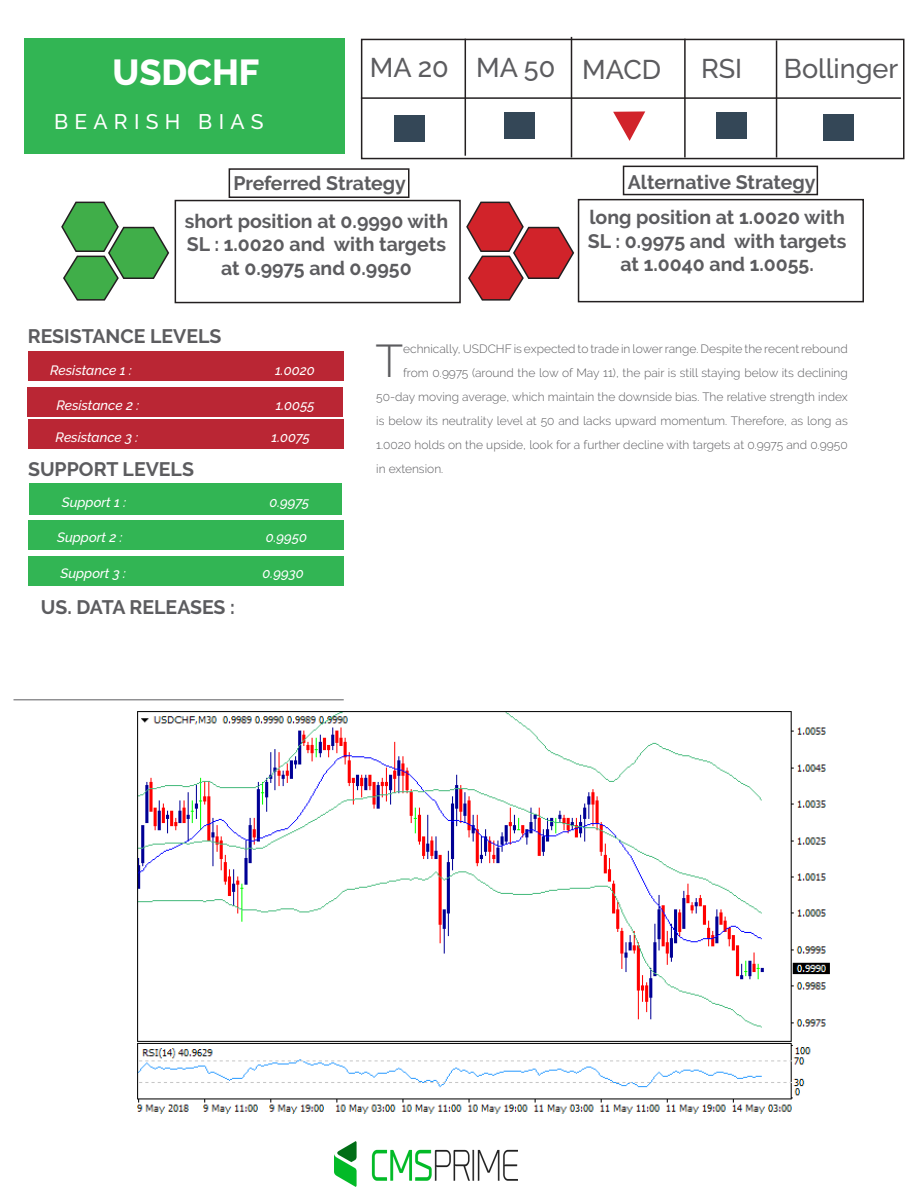
<style>
.page{position:relative;width:918px;height:1188px;background:#fff}
.page>*{position:absolute;margin:0;border:0;box-sizing:border-box;transform-origin:0 0}
.t1{font:300 45.75px "Raleway";color:#5c5c5f}
.t2{font:800 36px "Raleway";color:#fff}
.t3{font:500 27px "Raleway";color:#5c5c5f}
.t4{font:500 21px "Raleway";letter-spacing:.3em;color:#fff}
.t5{font:700 19.5px/23.4px "Raleway";color:#5c5c5f;text-align:center}
.t6{font:italic 500 13.5px "Raleway";color:#fff}
.t7{font:300 12px "Raleway";color:#5c5c5f}
</style>
<div class="page">
<div style="left:29px;top:352px;width:315px;height:29px;background:#ba2634"></div>
<div style="left:27px;top:387px;width:315px;height:30px;background:#ba2634"></div>
<div style="left:29px;top:420px;width:315px;height:29px;background:#ba2634"></div>
<div style="left:29px;top:484px;width:312px;height:31px;background:#32b554"></div>
<div style="left:28px;top:520px;width:315px;height:30px;background:#32b554"></div>
<div style="left:28px;top:556px;width:315px;height:30px;background:#32b554"></div>
<div style="left:24px;top:39px;width:321px;height:115px;background:#32b554"></div>
<img style="left:137px;top:711px;width:693px;height:403px">
<svg style="left:61px;top:201px;width:109px;height:100px"></svg>
<svg style="left:466px;top:201px;width:109px;height:100px"></svg>
<img style="left:334px;top:1141px;width:184px;height:45px">
<div style="left:824px;top:114px;width:30px;height:27px;background:#344757"></div>
<div style="left:716px;top:112px;width:31px;height:27px;background:#344757"></div>
<div style="left:361px;top:39px;width:543px;height:120px;border:2px solid #231f20"></div>
<hr style="left:361px;top:97px;width:540px;height:2px;background:#231f20">
<hr style="left:465px;top:39px;width:1px;height:117px;background:#231f20">
<hr style="left:571px;top:37px;width:1px;height:120px;background:#231f20">
<hr style="left:684px;top:39px;width:2px;height:118px;background:#231f20">
<hr style="left:776px;top:40px;width:1px;height:118px;background:#231f20">
<div style="left:504px;top:112px;width:31px;height:27px;background:#344757"></div>
<div style="left:394px;top:115px;width:31px;height:27px;background:#344757"></div>
<div style="left:229px;top:168px;width:181px;height:30px;border:2px solid #231f20"></div>
<div style="left:175px;top:200px;width:286px;height:103px;border:2px solid #231f20"></div>
<svg style="left:613px;top:111px;width:32px;height:30px"></svg>
<div style="left:623px;top:166px;width:195px;height:29px;border:2px solid #231f20"></div>
<div style="left:578px;top:199px;width:286px;height:103px;border:2px solid #231f20"></div>
<hr style="left:14px;top:699px;width:330px;height:1px;background:#5c5c5f">
<h2 class="t2" style="left:112px;top:52px;width:148px">USDCHF</h2>
<h3 class="t4" style="left:54px;top:109px;width:211px">BEARISH BIAS</h3>
<h3 class="t3" style="left:370px;top:52px;width:293px">MA 20 MA 50 MACD</h3>
<h3 class="t3" style="left:701px;top:53px;width:43px">RSI</h3>
<h3 class="t3" style="left:784px;top:53px;width:116px">Bollinger</h3>
<h3 class="t5" style="left:185px;top:165px;width:265px;line-height:37.7px">Preferred Strategy<br>short position at 0.9990 with</h3>
<h3 class="t5" style="left:187px;top:233px;width:261px">SL : 1.0020 and with targets at 0.9975 and 0.9950</h3>
<h3 class="t5" style="left:589px;top:164px;width:257px;line-height:35.8px">Alternative Strategy<br>long position at 1.0020 with</h3>
<h3 class="t5" style="left:588px;top:229px;width:260px">SL : 0.9975 and with targets at 1.0040 and 1.0055.</h3>
<h3 class="t5" style="left:28px;top:325px;width:195px">RESISTANCE LEVELS</h3>
<p class="t6" style="left:50px;top:362px;width:83px">Resistance 1 :</p>
<p class="t6" style="left:275px;top:362px;width:41px">1.0020</p>
<p class="t6" style="left:56px;top:397px;width:84px">Resistance 2 :</p>
<p class="t6" style="left:276px;top:397px;width:40px">1.0055</p>
<p class="t6" style="left:56px;top:429px;width:84px">Resistance 3 :</p>
<p class="t6" style="left:272px;top:429px;width:40px">1.0075</p>
<h3 class="t5" style="left:28px;top:458px;width:167px">SUPPORT LEVELS</h3>
<p class="t6" style="left:62px;top:495px;width:66px">Support 1 :</p>
<p class="t6" style="left:269px;top:495px;width:41px">0.9975</p>
<p class="t6" style="left:57px;top:529px;width:67px">Support 2 :</p>
<p class="t6" style="left:266px;top:529px;width:43px">0.9950</p>
<p class="t6" style="left:61px;top:565px;width:67px">Support 3 :</p>
<p class="t6" style="left:263px;top:565px;width:43px">0.9930</p>
<h3 class="t5" style="left:41px;top:596px;width:196px">US. DATA RELEASES :</h3>
<h1 class="t1" style="left:375px;top:334px;width:29px">T</h1>
<p class="t7" style="left:403px;top:342px;width:446px">echnically, USDCHF is expected to trade in lower range. Despite the recent rebound</p>
<p class="t7" style="left:403px;top:366px;width:446px">from 0.9975 (around the low of May 11), the pair is still staying below its declining</p>
<p class="t7" style="left:376px;top:390px;width:473px">50-day moving average, which maintain the downside bias. The relative strength index</p>
<p class="t7" style="left:376px;top:414px;width:473px">is below its neutrality level at 50 and lacks upward momentum. Therefore, as long as</p>
<p class="t7" style="left:376px;top:438px;width:473px">1.0020 holds on the upside, look for a further decline with targets at 0.9975 and 0.9950</p>
<p class="t7" style="left:376px;top:462px;width:69px">in extension.</p>
</div>
